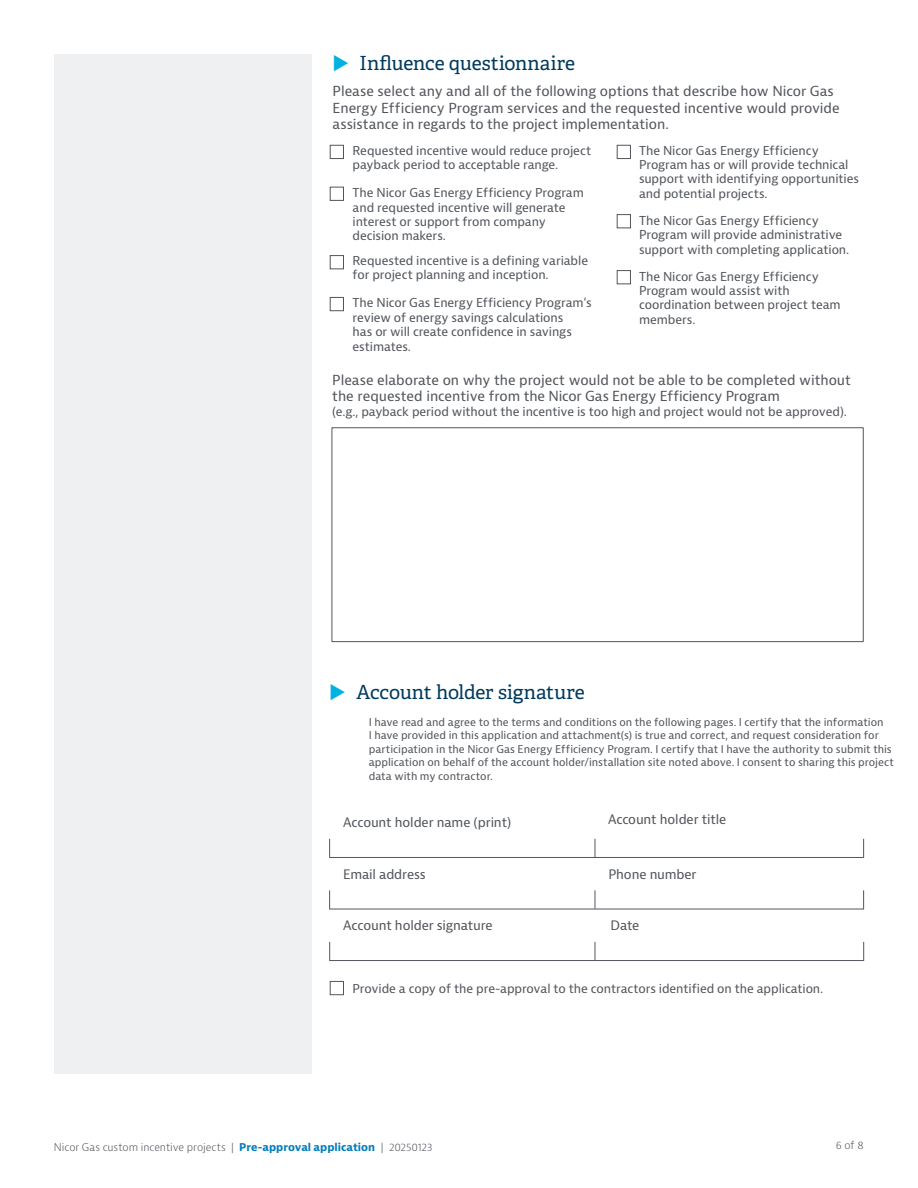
<style>
.page{position:relative;width:918px;height:1188px;background:#fff}
.page>*{position:absolute;margin:0;border:0;box-sizing:border-box;transform-origin:0 0}
.t1{font:19.5px "Adelle";color:#003a5d}
.t2{font:13.5px/16.2px "Bernina Sans";letter-spacing:-.005em;color:#52555b}
.t3{font:12.75px "Bernina Sans";letter-spacing:-.01em;color:#52555b}
.t4{font:12px/14.4px "Bernina Sans";letter-spacing:-.01em;color:#52555b}
.t5{font:10.5px/13.5px "Bernina Sans";letter-spacing:-.005em;color:#52555b}
.t6{font:300 10.5px "Bernina Sans";letter-spacing:-.005em;color:#52555b}
.s1{font-weight:700;color:#007cba}
</style>
<div class="page">
<div style="left:330px;top:187px;width:14px;height:14px;border:1px solid #52555b"></div>
<div style="left:330px;top:255px;width:14px;height:14px;border:1px solid #52555b"></div>
<div style="left:330px;top:297px;width:14px;height:14px;border:1px solid #52555b"></div>
<div style="left:330px;top:145px;width:14px;height:14px;border:1px solid #52555b"></div>
<div style="left:617px;top:214px;width:14px;height:14px;border:1px solid #52555b"></div>
<div style="left:617px;top:145px;width:14px;height:14px;border:1px solid #52555b"></div>
<div style="left:617px;top:270px;width:14px;height:14px;border:1px solid #52555b"></div>
<div style="left:332px;top:427px;width:532px;height:215px;border:1px solid #52555b"></div>
<hr style="left:330px;top:857px;width:534px;height:1px;background:#52555b">
<svg style="left:329px;top:839px;width:1px;height:19px"></svg>
<svg style="left:863px;top:839px;width:1px;height:19px"></svg>
<svg style="left:595px;top:839px;width:1px;height:18px"></svg>
<hr style="left:330px;top:909px;width:534px;height:1px;background:#52555b">
<svg style="left:329px;top:890px;width:1px;height:19px"></svg>
<svg style="left:863px;top:890px;width:1px;height:19px"></svg>
<svg style="left:595px;top:890px;width:1px;height:19px"></svg>
<div style="left:54px;top:54px;width:258px;height:1020px;background:#eef0f1"></div>
<div style="left:330px;top:981px;width:14px;height:14px;border:1px solid #52555b"></div>
<hr style="left:330px;top:960px;width:534px;height:1px;background:#52555b">
<svg style="left:329px;top:942px;width:1px;height:19px"></svg>
<svg style="left:863px;top:942px;width:1px;height:19px"></svg>
<svg style="left:595px;top:942px;width:1px;height:18px"></svg>
<h1 class="t1" style="left:360px;top:51px;width:217px">Influence questionnaire</h1>
<p class="t2" style="left:333px;top:84px;width:509px">Please select any and all of the following options that describe how Nicor Gas<br>Energy Efficiency Program services and the requested incentive would provide assistance in regards to the project implementation.</p>
<p class="t4" style="left:353px;top:143px;width:240px">Requested incentive would reduce project payback period to acceptable range.</p>
<p class="t4" style="left:353px;top:186px;width:233px">The Nicor Gas Energy Efficiency Program and requested incentive will generate interest or support from company decision makers.</p>
<p class="t4" style="left:353px;top:254px;width:237px">Requested incentive is a defining variable for project planning and inception.</p>
<p class="t4" style="left:353px;top:296px;width:241px">The Nicor Gas Energy Efficiency Program’s review of energy savings calculations<br>has or will create confidence in savings estimates.</p>
<p class="t4" style="left:639px;top:143px;width:221px">The Nicor Gas Energy Efficiency Program has or will provide technical support with identifying opportunities and potential projects.</p>
<p class="t4" style="left:639px;top:213px;width:212px">The Nicor Gas Energy Efficiency<br>Program will provide administrative support with completing application.</p>
<p class="t4" style="left:639px;top:269px;width:203px">The Nicor Gas Energy Efficiency<br>Program would assist with coordination between project team members.</p>
<p class="t2" style="left:332px;top:372px;width:520px">Please elaborate on why the project would not be able to be completed without the requested incentive from the Nicor Gas Energy Efficiency Program</p>
<p class="t4" style="left:332px;top:404px;width:516px">(e.g., payback period without the incentive is too high and project would not be approved).</p>
<h1 class="t1" style="left:356px;top:680px;width:230px">Account holder signature</h1>
<p class="t5" style="left:369px;top:716px;width:527px">I have read and agree to the terms and conditions on the following pages. I certify that the information<br>I have provided in this application and attachment(s) is true and correct, and request consideration for participation in the Nicor Gas Energy Efficiency Program. I certify that I have the authority to submit this application on behalf of the account holder/installation site noted above. I consent to sharing this project data with my contractor.</p>
<p class="t3" style="left:343px;top:814px;width:170px">Account holder name (print)</p>
<p class="t3" style="left:608px;top:811px;width:120px">Account holder title</p>
<p class="t3" style="left:343px;top:866px;width:84px">Email address</p>
<p class="t3" style="left:608px;top:866px;width:90px">Phone number</p>
<p class="t3" style="left:343px;top:917px;width:151px">Account holder signature</p>
<p class="t3" style="left:611px;top:917px;width:30px">Date</p>
<p class="t4" style="left:353px;top:982px;width:472px">Provide a copy of the pre-approval to the contractors identified on the application.</p>
<p class="t6" style="left:54px;top:1140px;width:380px">Nicor Gas custom incentive projects | <span class="s1">Pre-approval application</span> | 20250123</p>
<p class="t6" style="left:836px;top:1138px;width:29px">6 of 8</p>
</div>
